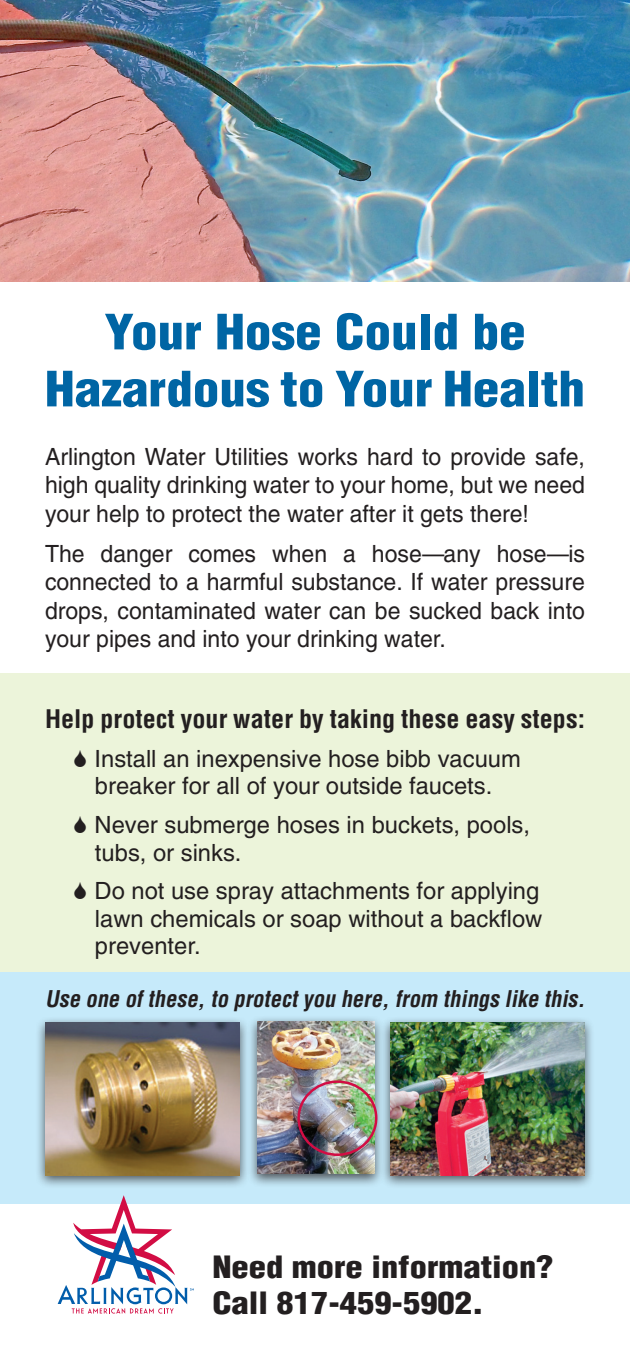
<style>
.page{position:relative;width:630px;height:1350px;background:#fff}
.page>*{position:absolute;margin:0;border:0;box-sizing:border-box;transform-origin:0 0}
.t1{font:900 condensed 47.5px/57px "Helvetica";color:#0065a4;text-align:center;scale:1.12 1}
.t2{font:900 condensed 30px/36px "Helvetica";color:#231f20;scale:1.15 1}
.t3{font:700 condensed 25px "Helvetica";color:#231f20;scale:1.05 1}
.t4{font:23.75px/28.5px "Helvetica";color:#231f20}
.t5{font:italic 700 condensed 22.5px "Helvetica";color:#231f20}
</style>
<div class="page">
<div style="left:0;top:972px;width:630px;height:231px;background:#c6eafa"></div>
<div style="left:0;top:673px;width:630px;height:299px;background:#ecf4da"></div>
<div style="left:35px;top:1016px;width:215px;height:173px;background:#231f20;opacity:.75"></div>
<img style="left:45px;top:1023px;width:194px;height:152px">
<div style="left:248px;top:1015px;width:136px;height:173px;background:#231f20;opacity:.75"></div>
<img style="left:258px;top:1022px;width:117px;height:152px">
<div style="left:380px;top:1016px;width:215px;height:173px;background:#231f20;opacity:.75"></div>
<img style="left:391px;top:1023px;width:194px;height:152px">
<img style="left:0;top:0;width:630px;height:281px">
<div style="left:297px;top:1080px;width:81px;height:77px;border:2px solid #d20d44;border-radius:50%"></div>
<svg style="left:58px;top:1195px;width:136px;height:119px"></svg>
<h1 class="t1" style="left:45px;top:303px;width:484px">Your Hose Could be<br>Hazardous to Your Health</h1>
<p class="t4" style="left:45px;top:442px;width:542px;text-align:justify">Arlington Water Utilities works hard to provide safe, high quality drinking water to your home, but we need your help to protect the water after it gets there!</p>
<p class="t4" style="left:45px;top:539px;width:541px;text-align:justify">The danger comes when a hose—any hose—is connected to a harmful substance. If water pressure drops, contaminated water can be sucked back into your pipes and into your drinking water.</p>
<p class="t3" style="left:45px;top:703px;width:516px">Help protect your water by taking these easy steps:</p>
<p class="t4" style="left:95px;top:745px;width:428px;line-height:27.5px">Install an inexpensive hose bibb vacuum breaker for all of your outside faucets.</p>
<p class="t4" style="left:95px;top:811px;width:437px;line-height:27.5px">Never submerge hoses in buckets, pools, tubs, or sinks.</p>
<p class="t4" style="left:95px;top:877px;width:449px;line-height:27.5px">Do not use spray attachments for applying lawn chemicals or soap without a backflow preventer.</p>
<p class="t5" style="left:45px;top:984px;width:547px">Use one ofthese,to protectyou here,from things like this.</p>
<p class="t2" style="left:212px;top:1249px;width:298px">Need more information?<br>Call 817-459-5902.</p>
</div>
